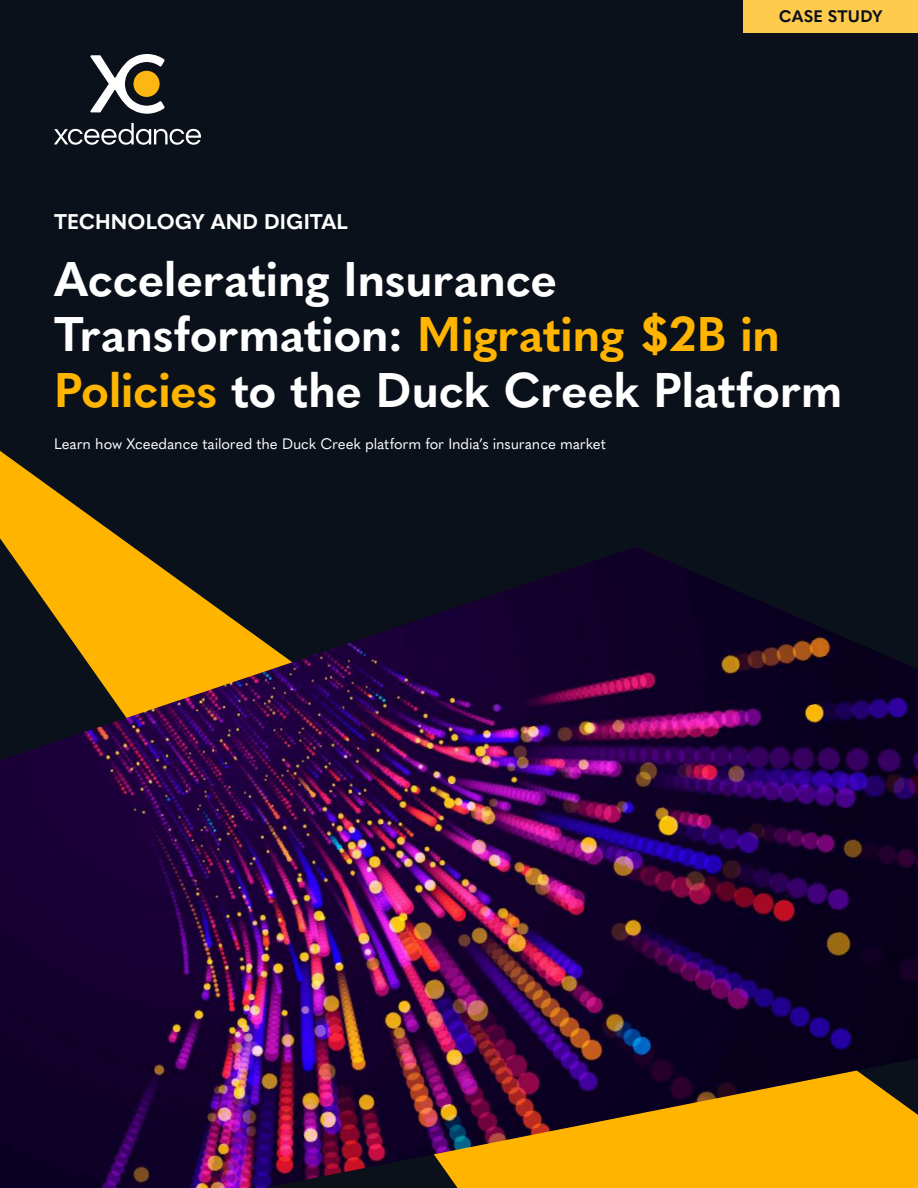
<style>
.page{position:relative;width:918px;height:1188px;background:#0b111a}
.page>*{position:absolute;margin:0;border:0;box-sizing:border-box;transform-origin:0 0}
.t1{font:700 48px/55.5px "Quasimoda";letter-spacing:-.01em;color:#fff}
.t2{font:700 21px "Quasimoda";color:#fff}
.t3{font:700 16.5px "Quasimoda";letter-spacing:.01em;color:#0b111a}
.t4{font:15px "Quasimoda";letter-spacing:-.01em;color:#fff}
.s1{color:#ffb500}
</style>
<div class="page">
<div style="left:743px;top:0;width:175px;height:32px;background:#ffcb4d"></div>
<svg style="left:54px;top:123px;width:147px;height:22px"></svg>
<svg style="left:90px;top:54px;width:75px;height:60px"></svg>
<div style="left:133px;top:71px;width:27px;height:26px;background:#fdb714;border-radius:50%"></div>
<svg style="left:0;top:451px;width:133px;height:96px"></svg>
<img style="left:0;top:547px;width:918px;height:641px">
<p class="t3" style="left:779px;top:3px;width:105px">CASE STUDY</p>
<p class="t2" style="left:54px;top:205px;width:296px">TECHNOLOGY AND DIGITAL</p>
<p class="t1" style="left:54px;top:248px;width:790px">Accelerating Insurance<br>Transformation: <span class="s1">Migrating $2B in<br>Policies</span> to the Duck Creek Platform</p>
<p class="t4" style="left:54px;top:432px;width:553px">Learn how Xceedance tailored the Duck Creek platform for India’s insurance market</p>
</div>
